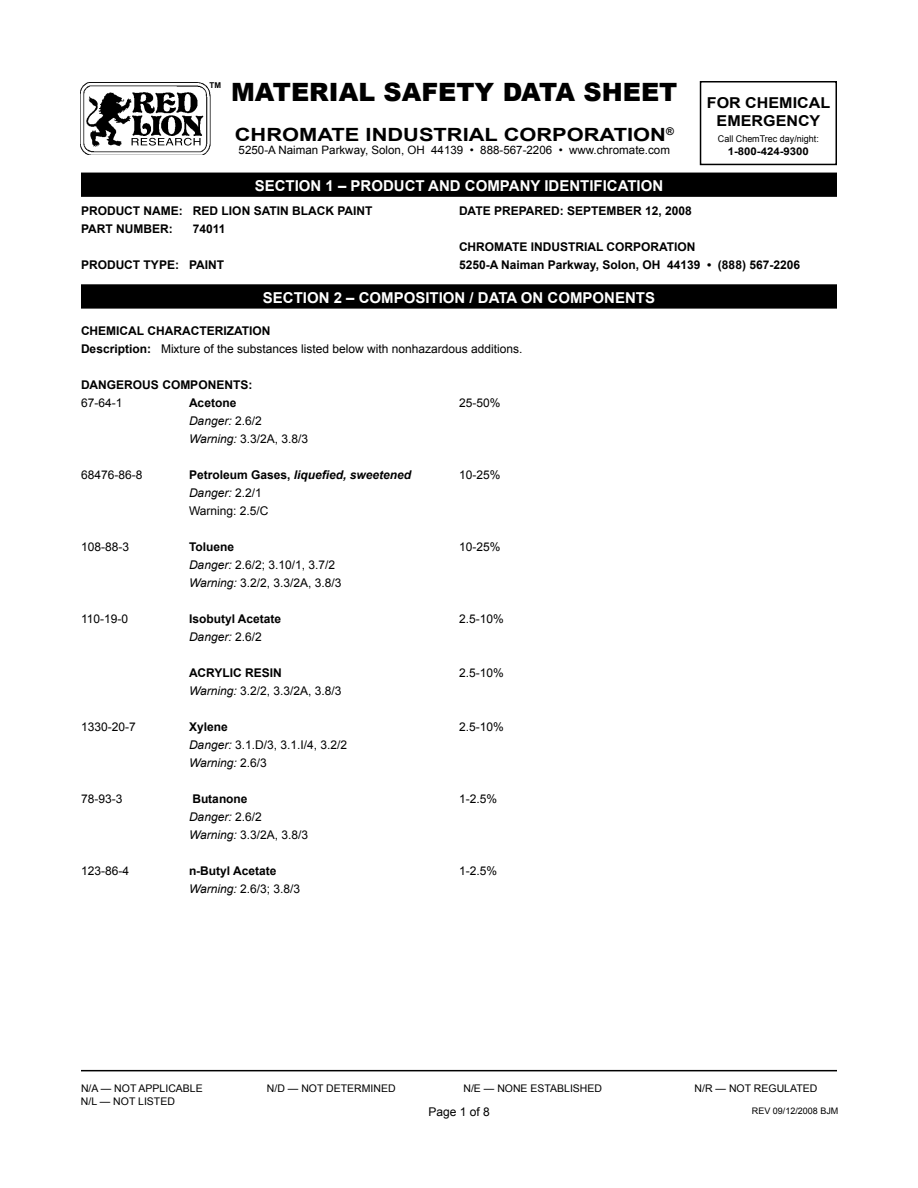
<style>
.page{position:relative;width:918px;height:1188px;background:#fff}
.page>*{position:absolute;margin:0;border:0;box-sizing:border-box;transform-origin:0 0}
.t1{font:900 25.2px "Arial";color:#000}
.t2{font:700 18.15px "Arial";color:#000;scale:1.2 1}
.t3{font:700 15px "Arial";color:#fff}
.t4{font:700 15px "Arial";color:#000;scale:1.07 1}
.t5{font:12px/18px "Arial";color:#000}
.t6{font:700 12px/18px "Arial";color:#000}
.t7{font:italic 700 12px "Arial";color:#000}
.t8{font:italic 12px "Arial";color:#000}
.t9{font:11.55px "Arial";color:#000}
.t10{font:700 10.65px "Arial";color:#000;scale:1.07 1}
.t11{font:700 10.65px "Arial";color:#000}
.t12{font:10.5px "Arial";color:#000}
.t13{font:9.3px "Arial";color:#000}
.t14{font:9px "Arial";color:#000}
.t15{font:700 8.1px "Arial";color:#000}
.s1{font-weight:700}
.s2{font-style:italic}
.s3{font-style:normal}
</style>
<div class="page">
<hr style="left:81px;top:1070px;width:756px;height:1px;background:#000">
<div style="left:82px;top:173px;width:754px;height:23px;background:#000"></div>
<div style="left:81px;top:173px;width:756px;height:24px;border:2px solid #000"></div>
<div style="left:82px;top:285px;width:754px;height:23px;background:#000"></div>
<div style="left:81px;top:284px;width:756px;height:25px;border:2px solid #000"></div>
<div style="left:700px;top:81px;width:137px;height:84px;border:2px solid #000"></div>
<img style="left:81px;top:83px;width:129px;height:72px">
<svg style="left:132px;top:138px;width:69px;height:8px"></svg>
<p class="t15" style="left:210px;top:80px;width:7px">TM</p>
<h1 class="t1" style="left:231px;top:73px;width:448px">MATERIAL SAFETY DATA SHEET</h1>
<h2 class="t2" style="left:235px;top:122px;width:27px">CHROMATE</h2>
<h2 class="t2" style="left:366px;top:122px;width:44px">INDUSTRIAL</h2>
<h2 class="t2" style="left:504px;top:122px;width:27px">CORPORATION</h2>
<p class="t11" style="left:666px;top:124px;width:9px">®</p>
<p class="t9" style="left:239px;top:143px;width:433px">5250-A Naiman Parkway, Solon, OH 44139 • 888-567-2206 • www.chromate.com</p>
<p class="t3" style="left:255px;top:176px;width:41px">SECTION</p>
<p class="t3" style="left:326px;top:176px;width:37px">1 – PRO</p>
<p class="t3" style="left:383px;top:176px;width:105px">DUCT AND COMPAN</p>
<p class="t3" style="left:531px;top:176px;width:38px">Y IDENTI</p>
<p class="t3" style="left:594px;top:176px;width:35px">FICATION</p>
<p class="t4" style="left:707px;top:93px;width:57px">FOR CHEMI</p>
<p class="t4" style="left:797px;top:93px;width:22px">CAL</p>
<p class="t4" style="left:717px;top:111px;width:12px">EMERGEN</p>
<p class="t4" style="left:798px;top:111px;width:22px">CY</p>
<p class="t13" style="left:718px;top:133px;width:102px">Call ChemTrec day/night:</p>
<p class="t10" style="left:728px;top:144px;width:77px">1-800-424-9300</p>
<p class="t6" style="left:81px;top:202px;width:10px">PRO</p>
<p class="t6" style="left:107px;top:202px;width:47px">DUCT NAME</p>
<p class="t6" style="left:179px;top:202px;width:51px">: RE D LION</p>
<p class="t6" style="left:254px;top:202px;width:8px">SATIN</p>
<p class="t6" style="left:292px;top:202px;width:54px">BLACK PAINT</p>
<p class="t6" style="left:81px;top:220px;width:9px">PART</p>
<p class="t6" style="left:116px;top:220px;width:10px">NUM</p>
<p class="t6" style="left:143px;top:220px;width:31px">BER:</p>
<p class="t6" style="left:193px;top:220px;width:34px">74011</p>
<p class="t6" style="left:81px;top:256px;width:10px">PRO</p>
<p class="t6" style="left:107px;top:256px;width:119px">DUCT TYPE : Paint</p>
<p class="t6" style="left:459px;top:202px;width:18px">DATE</p>
<p class="t6" style="left:494px;top:202px;width:9px">PREPARE</p>
<p class="t6" style="left:551px;top:202px;width:26px">D: SEPTEM</p>
<p class="t6" style="left:617px;top:202px;width:77px">BER 12, 2008</p>
<p class="t6" style="left:459px;top:238px;width:18px">CHROMATE</p>
<p class="t6" style="left:531px;top:238px;width:29px">INDUSTRIAL</p>
<p class="t6" style="left:459px;top:238px;width:343px;text-indent:148px">CORPORATION<br>5250-A Naiman Parkway, Solon, OH 44139 • (888) 567-2206</p>
<p class="t3" style="left:263px;top:288px;width:41px">SECTION</p>
<p class="t3" style="left:334px;top:288px;width:47px">2 – COMPOSITION</p>
<p class="t3" style="left:470px;top:288px;width:30px">/ DATA</p>
<p class="t3" style="left:521px;top:288px;width:50px">ON COMPONENTS</p>
<p class="t5" style="left:81px;top:322px;width:443px"><span class="s1">Chemical c haracterization<br>Description:</span> Mixture of the substances listed below with nonhazardous additions.</p>
<p class="t6" style="left:81px;top:376px;width:173px">Dangerous components:</p>
<p class="t5" style="left:81px;top:394px;width:43px">67-64-1</p>
<p class="t6" style="left:189px;top:394px;width:49px">Acetone</p>
<p class="t5" style="left:459px;top:394px;width:43px">25-50%</p>
<p class="t5" style="left:189px;top:412px;width:121px"><span class="s2">Danger:</span> 2.6/2<br><span class="s2">Warning:</span> 3.3/2A, 3.8/3</p>
<p class="t5" style="left:81px;top:466px;width:63px">68476-86-8</p>
<p class="t7" style="left:189px;top:467px;width:224px"><span class="s3">Petroleum Gases,</span> liquefied, sweetened</p>
<p class="t5" style="left:459px;top:466px;width:43px">10-25%</p>
<p class="t5" style="left:189px;top:484px;width:81px"><span class="s2">Danger:</span> 2.2/1<br>Warning: 2.5/C</p>
<p class="t5" style="left:81px;top:538px;width:50px">108-88-3</p>
<p class="t6" style="left:189px;top:538px;width:47px">Toluene</p>
<p class="t5" style="left:459px;top:538px;width:43px">10-25%</p>
<p class="t5" style="left:189px;top:556px;width:154px"><span class="s2">Danger:</span> 2.6/2; 3.10/1, 3.7/2<br><span class="s2">Warning:</span> 3.2/2, 3.3/2A, 3.8/3</p>
<p class="t5" style="left:81px;top:610px;width:49px">110-19-0</p>
<p class="t6" style="left:189px;top:610px;width:94px">Isobutyl Acetate</p>
<p class="t5" style="left:459px;top:610px;width:46px">2.5-10%</p>
<p class="t8" style="left:189px;top:629px;width:74px">Danger: <span class="s3">2.6/2</span></p>
<p class="t6" style="left:189px;top:664px;width:75px">ACRYLI C RESIN</p>
<p class="t5" style="left:459px;top:664px;width:46px">2.5-10%</p>
<p class="t5" style="left:189px;top:682px;width:154px"><span class="s2">Warning:</span> 3.2/2, 3.3/2A, 3.8/3</p>
<p class="t5" style="left:81px;top:718px;width:56px">1330-20-7</p>
<p class="t6" style="left:189px;top:718px;width:40px">Xylene</p>
<p class="t5" style="left:459px;top:718px;width:46px">2.5-10%</p>
<p class="t5" style="left:189px;top:736px;width:160px"><span class="s2">Danger:</span> 3.1.D/3, 3.1.I/4, 3.2/2<br><span class="s2">Warning:</span> 2.6/3</p>
<p class="t5" style="left:81px;top:790px;width:43px">78-93-3</p>
<p class="t6" style="left:192px;top:790px;width:57px">Butanone</p>
<p class="t5" style="left:459px;top:790px;width:40px">1-2.5%</p>
<p class="t5" style="left:189px;top:808px;width:121px"><span class="s2">Danger:</span> 2.6/2<br><span class="s2">Warning:</span> 3.3/2A, 3.8/3</p>
<p class="t5" style="left:81px;top:862px;width:50px">123-86-4</p>
<p class="t6" style="left:189px;top:862px;width:89px">n-Butyl Acetate</p>
<p class="t5" style="left:459px;top:862px;width:40px">1-2.5%</p>
<p class="t5" style="left:189px;top:880px;width:113px"><span class="s2">Warning:</span> 2.6/3; 3.8/3</p>
<p class="t12" style="left:81px;top:1082px;width:123px">N/A — NOT APPLICABLE</p>
<p class="t12" style="left:267px;top:1082px;width:130px">N/D — NOT DETERMINED</p>
<p class="t12" style="left:463px;top:1082px;width:140px">N/E — NONE ESTABLISHED</p>
<p class="t12" style="left:695px;top:1082px;width:124px">N/R — NOT REGULATED</p>
<p class="t12" style="left:81px;top:1094px;width:95px">N/L — NOT LISTED</p>
<p class="t14" style="left:752px;top:1105px;width:88px">REV 09/12/2008 BJM</p>
<p class="t5" style="left:428px;top:1103px;width:63px">Page 1 of 8</p>
</div>
